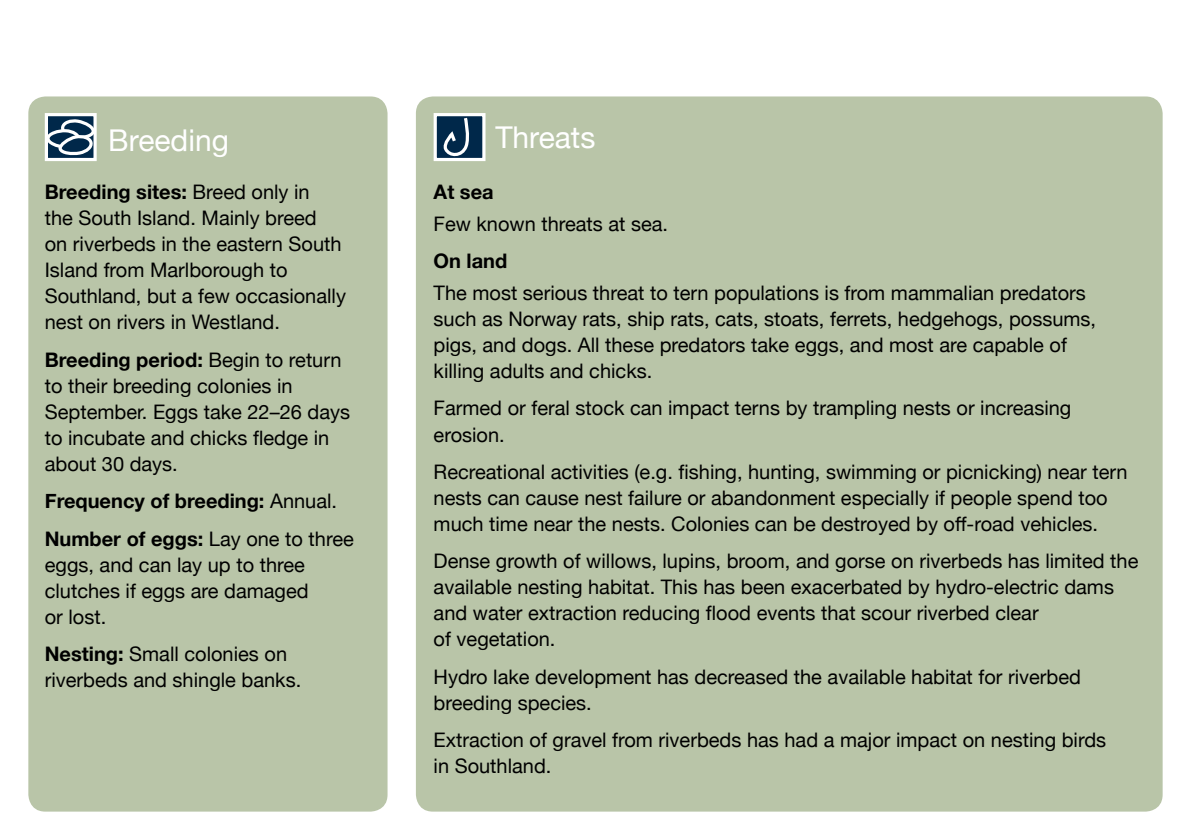
<style>
.page{position:relative;width:1191px;height:840px;background:#fff}
.page>*{position:absolute;margin:0;border:0;box-sizing:border-box;transform-origin:0 0}
.t1{font:30px "Helvetica Neue";color:#fff}
.t2{font:20px/26px "Helvetica Neue";color:#000}
.t3{font:700 20px/37.4px "Helvetica Neue";color:#000}
.s1{font-weight:700}
.s2{font-weight:400}
</style>
<div class="page">
<div style="left:28px;top:96px;width:359px;height:715px;background:#b9c5a8;border-radius:17px"></div>
<div style="left:416px;top:96px;width:746px;height:715px;background:#b9c5a8;border-radius:17px"></div>
<svg style="left:45px;top:113px;width:52px;height:48px"></svg>
<svg style="left:45px;top:117px;width:52px;height:40px;background:#61798e"></svg>
<div style="left:433px;top:113px;width:52px;height:48px;background:#00284a;border:3px solid #fff"></div>
<svg style="left:439px;top:115px;width:30px;height:46px"></svg>
<h1 class="t1" style="left:108px;top:118px;width:122px">Breeding</h1>
<h1 class="t1" style="left:495px;top:115px;width:102px">Threats</h1>
<p class="t2" style="left:45px;top:180px;width:303px"><span class="s1">Breeding sites:</span> Breed only in<br>the South Island. Mainly breed<br>on riverbeds in the eastern South<br>Island from Marlborough to<br>Southland, but a few occasionally nest on rivers in Westland.</p>
<p class="t2" style="left:45px;top:347px;width:307px"><span class="s1">Breeding period:</span> Begin to return to their breeding colonies in<br>September. Eggs take 22–26 days to incubate and chicks fledge in about 30 days.</p>
<p class="t3" style="left:45px;top:482px;width:310px">Frequency of breeding: <span class="s2">Annual.<br></span>Number of eggs: <span class="s2">Lay one to three</span></p>
<p class="t2" style="left:45px;top:552px;width:265px">eggs, and can lay up to three clutches if eggs are damaged or lost.</p>
<p class="t2" style="left:45px;top:641px;width:258px"><span class="s1">Nesting:</span> Small colonies on riverbeds and shingle banks.</p>
<p class="t3" style="left:433px;top:174px;width:62px">At sea</p>
<p class="t2" style="left:433px;top:212px;width:236px">Few known threats at sea.</p>
<p class="t3" style="left:433px;top:243px;width:75px">On land</p>
<p class="t2" style="left:433px;top:281px;width:664px">The most serious threat to tern populations is from mammalian predators such as Norway rats, ship rats, cats, stoats, ferrets, hedgehogs, possums, pigs, and dogs. All these predators take eggs, and most are capable of killing adults and chicks.</p>
<p class="t2" style="left:433px;top:396px;width:639px">Farmed or feral stock can impact terns by trampling nests or increasing erosion.</p>
<p class="t2" style="left:433px;top:459px;width:695px">Recreational activities (e.g. fishing, hunting, swimming or picnicking) near tern nests can cause nest failure or abandonment especially if people spend too much time near the nests. Colonies can be destroyed by off-road vehicles.</p>
<p class="t2" style="left:433px;top:549px;width:706px">Dense growth of willows, lupins, broom, and gorse on riverbeds has limited the available nesting habitat. This has been exacerbated by hydro-electric dams and water extraction reducing flood events that scour riverbed clear<br>of vegetation.</p>
<p class="t2" style="left:433px;top:664px;width:649px">Hydro lake development has decreased the available habitat for riverbed breeding species.</p>
<p class="t2" style="left:433px;top:727px;width:674px">Extraction of gravel from riverbeds has had a major impact on nesting birds in Southland.</p>
</div>
